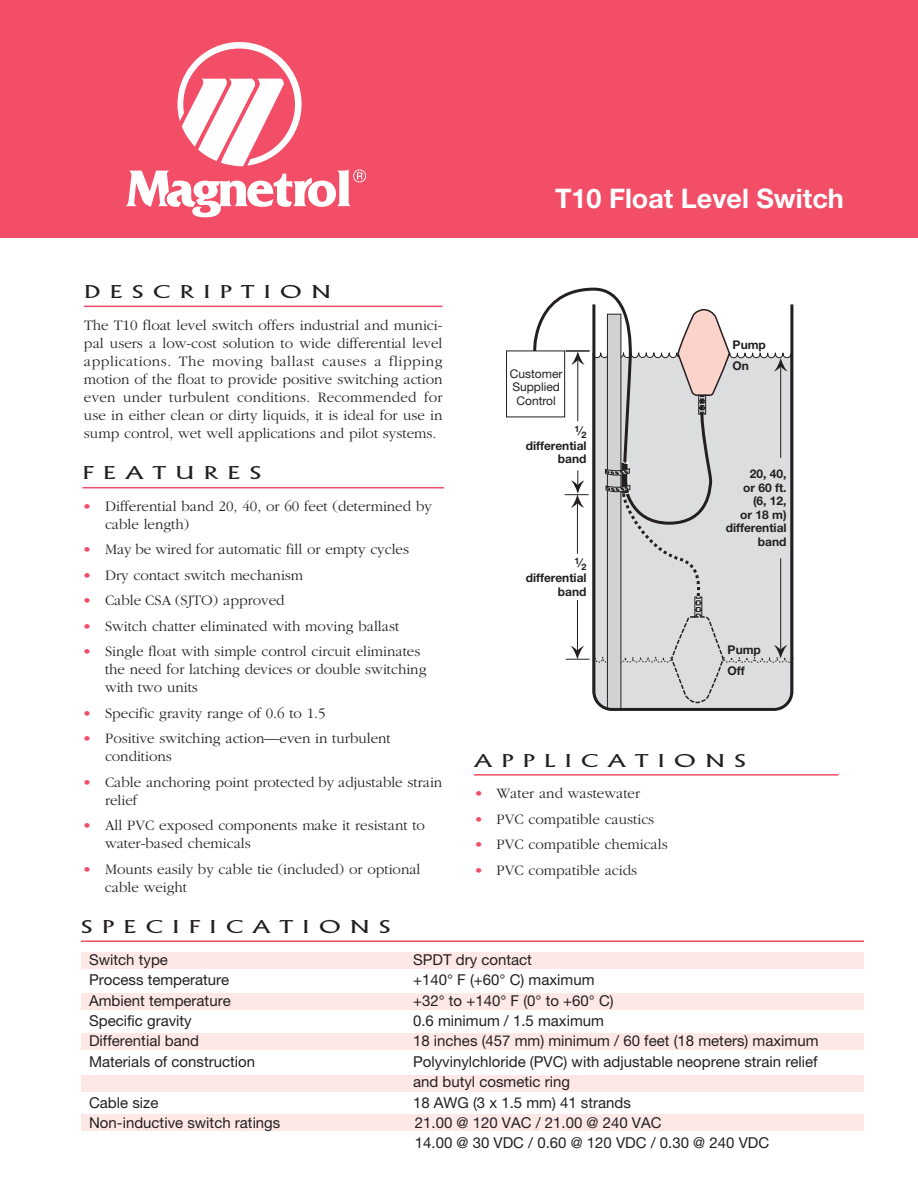
<style>
.page{position:relative;width:918px;height:1188px;background:#fff}
.page>*{position:absolute;margin:0;border:0;box-sizing:border-box;transform-origin:0 0}
.t1{font:700 27px "Helvetica Neue";color:#fff}
.t2{font:300 18px "Alberta Wide";letter-spacing:.525em;color:#231f20}
.t3{font:300 15px/18px "Garamond";color:#231f20}
.t4{font:15px/20.4px "Helvetica Neue";color:#231f20}
.t5{font:700 12px/13.5px "Helvetica Neue";color:#231f20;text-align:right}
.t6{font:12px/13.5px "Helvetica Neue";color:#231f20;text-align:center}
.t7{font:700 9px "Helvetica Neue";color:#231f20}
.s1{color:#f24e67}
.s2{font-size:12px}
</style>
<div class="page">
<div style="left:0;top:0;width:918px;height:238px;background:#f24e67"></div>
<hr style="left:84px;top:306px;width:358px;height:1px;background:#f24e67">
<svg style="left:529px;top:288px;width:91px;height:208px"></svg>
<svg style="left:591px;top:301px;width:202px;height:410px"></svg>
<div style="left:507px;top:351px;width:58px;height:66px;background:#fff"></div>
<div style="left:506px;top:351px;width:59px;height:66px;border:1px solid #231f20"></div>
<svg style="left:571px;top:352px;width:14px;height:13px"></svg>
<hr style="left:577px;top:357px;width:1px;height:64px;background:#231f20">
<hr style="left:566px;top:350px;width:24px;height:2px;background:#231f20">
<svg style="left:774px;top:358px;width:14px;height:13px"></svg>
<hr style="left:780px;top:364px;width:1px;height:94px;background:#231f20">
<svg style="left:565px;top:456px;width:228px;height:248px;background:#d3d3d5"></svg>
<svg style="left:676px;top:308px;width:55px;height:107px;background:#e2cfcc"></svg>
<hr style="left:82px;top:487px;width:362px;height:1px;background:#f24e67">
<hr style="left:474px;top:774px;width:364px;height:2px;background:#f24e67">
<svg style="left:126px;top:42px;width:240px;height:175px"></svg>
<div style="left:81px;top:953px;width:783px;height:16px;background:#fde8e6"></div>
<div style="left:81px;top:993px;width:783px;height:17px;background:#fde8e6"></div>
<div style="left:81px;top:1033px;width:783px;height:17px;background:#fde8e6"></div>
<div style="left:81px;top:1075px;width:783px;height:17px;background:#fde8e6"></div>
<div style="left:81px;top:1114px;width:783px;height:17px;background:#fde8e6"></div>
<hr style="left:81px;top:940px;width:783px;height:2px;background:#f24e67">
<p class="t2" style="left:84px;top:282px;width:248px">DESCRIPTION</p>
<p class="t3" style="left:84px;top:315px;width:360px;text-align:justify">The T10 float level switch offers industrial and munici&shy;pal users a low-cost solution to wide differential level applications. The moving ballast causes a flipping motion of the float to provide positive switching action even under turbulent conditions. Recommended for use in either clean or dirty liquids, it is ideal for use in sump control, wet well applications and pilot systems.</p>
<p class="t2" style="left:82px;top:463px;width:180px">FEATURES</p>
<p class="t3" style="left:105px;top:497px;width:328px;text-indent:-23px"><span class="s1">•</span> Differential band 20, 40, or 60 feet (determined by cable length)</p>
<p class="t3" style="left:83px;top:540px;width:328px"><span class="s1">•</span> May be wired for automatic fill or empty cycles</p>
<p class="t3" style="left:82px;top:566px;width:222px"><span class="s1">•</span> Dry contact switch mechanism</p>
<p class="t3" style="left:83px;top:591px;width:204px"><span class="s1">•</span> Cable CSA (SJTO) approved</p>
<p class="t3" style="left:83px;top:617px;width:318px"><span class="s1">•</span> Switch chatter eliminated with moving ballast</p>
<p class="t3" style="left:105px;top:642px;width:323px;text-indent:-23px"><span class="s1">•</span> Single float with simple control circuit eliminates the need for latching devices or double switching with two units</p>
<p class="t3" style="left:83px;top:704px;width:245px"><span class="s1">•</span> Specific gravity range of 0.6 to 1.5</p>
<p class="t3" style="left:105px;top:729px;width:287px;text-indent:-22px"><span class="s1">•</span> Positive switching action—even in turbulent conditions</p>
<p class="t3" style="left:105px;top:773px;width:339px;text-indent:-22px"><span class="s1">•</span> Cable anchoring point protected by adjustable strain relief</p>
<p class="t3" style="left:105px;top:816px;width:321px;text-indent:-23px"><span class="s1">•</span> All PVC exposed components make it resistant to water-based chemicals</p>
<p class="t3" style="left:105px;top:860px;width:317px;text-indent:-22px"><span class="s1">•</span> Mounts easily by cable tie (included) or optional cable weight</p>
<p class="t2" style="left:81px;top:916px;width:311px">SPECIFICATIONS</p>
<h1 class="t1" style="left:555px;top:189px;width:290px">T10 Float Level Switch</h1>
<p class="t6" style="left:510px;top:368px;width:54px">Customer<br>Supplied<br>Control</p>
<p class="t7" style="left:575px;top:428px;width:14px">1<span class="s2">⁄</span>2</p>
<p class="t5" style="left:526px;top:440px;width:62px">differential band</p>
<p class="t7" style="left:575px;top:561px;width:14px">1<span class="s2">⁄</span>2</p>
<p class="t5" style="left:526px;top:572px;width:62px">differential band</p>
<p class="t5" style="left:733px;top:335px;width:35px;line-height:21px;text-align:left">Pump<br>On</p>
<p class="t5" style="left:726px;top:468px;width:62px">20, 40,<br>or 60 ft.<br>(6, 12,<br>or 18 m) differential band</p>
<p class="t5" style="left:728px;top:640px;width:35px;line-height:21px;text-align:left">Pump<br>Off</p>
<p class="t2" style="left:474px;top:750px;width:274px">APPLICATIONS</p>
<p class="t3" style="left:474px;top:784px;width:168px"><span class="s1">•</span> Water and wastewater</p>
<p class="t3" style="left:474px;top:809px;width:182px"><span class="s1">•</span> PVC compatible caustics</p>
<p class="t3" style="left:474px;top:835px;width:195px"><span class="s1">•</span> PVC compatible chemicals</p>
<p class="t3" style="left:474px;top:860px;width:165px"><span class="s1">•</span> PVC compatible acids</p>
<p class="t4" style="left:89px;top:951px;width:80px">Switch type</p>
<p class="t4" style="left:413px;top:951px;width:120px">SPDT dry contact</p>
<p class="t4" style="left:89px;top:971px;width:142px">Process temperature</p>
<p class="t4" style="left:413px;top:971px;width:183px">+140° F (+60° C) maximum</p>
<p class="t4" style="left:89px;top:991px;width:143px">Ambient temperature</p>
<p class="t4" style="left:413px;top:991px;width:202px">+32° to +140° F (0° to +60° C)</p>
<p class="t4" style="left:89px;top:1012px;width:104px">Specific gravity</p>
<p class="t4" style="left:413px;top:1012px;width:192px">0.6 minimum / 1.5 maximum</p>
<p class="t4" style="left:89px;top:1032px;width:111px">Differential band</p>
<p class="t4" style="left:413px;top:1032px;width:407px">18 inches (457 mm) minimum / 60 feet (18 meters) maximum</p>
<p class="t4" style="left:89px;top:1053px;width:168px">Materials of construction</p>
<p class="t4" style="left:413px;top:1053px;width:406px">Polyvinylchloride (PVC) with adjustable neoprene strain relief and butyl cosmetic ring</p>
<p class="t4" style="left:89px;top:1093px;width:71px">Cable size</p>
<p class="t4" style="left:413px;top:1093px;width:219px">18 AWG (3 x 1.5 mm) 41 strands</p>
<p class="t4" style="left:89px;top:1114px;width:193px">Non-inductive switch ratings</p>
<p class="t4" style="left:415px;top:1114px;width:356px">21.00 @ 120 VAC / 21.00 @ 240 VAC<br>14.00 @ 30 VDC / 0.60 @ 120 VDC / 0.30 @ 240 VDC</p>
</div>
